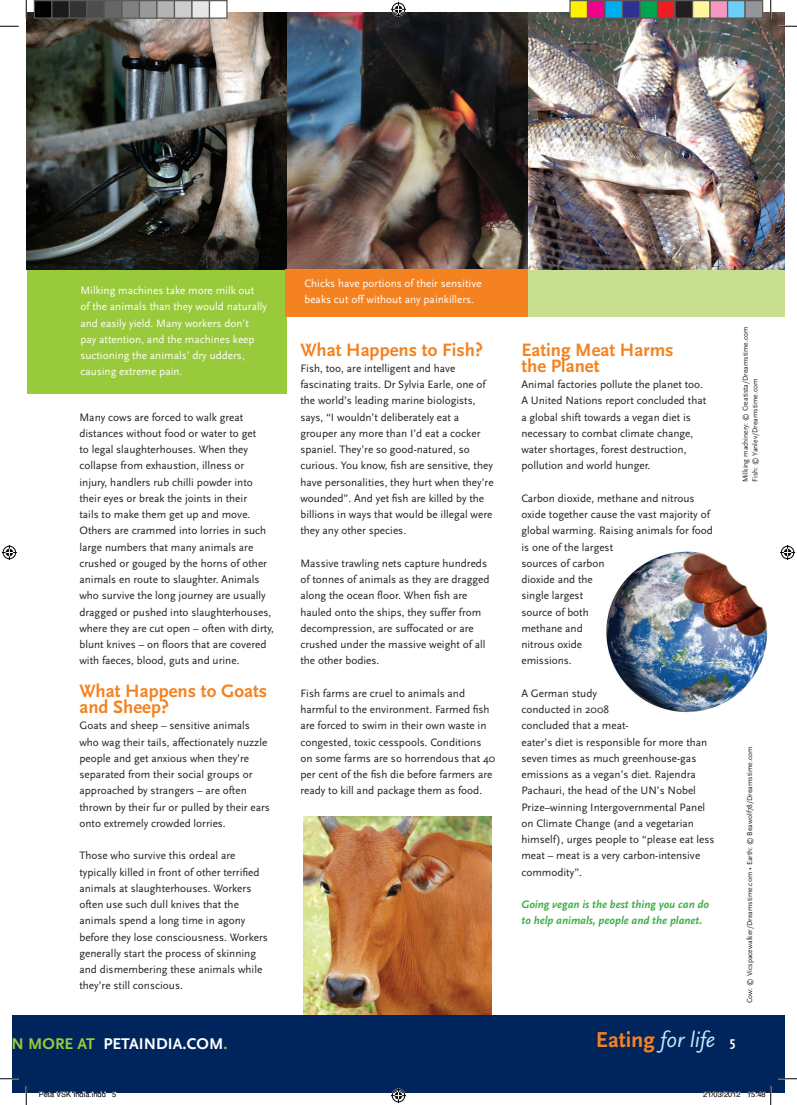
<style>
.page{position:relative;width:797px;height:1105px;background:#fff}
.page>*{position:absolute;margin:0;border:0;box-sizing:border-box;transform-origin:0 0}
.t1{font:italic 22.5px "Scala Sans";color:#c0e7fa}
.t2{font:700 18.75px/16.2px "Scala Sans";color:#f58220}
.t3{font:700 16.25px "Scala Sans";letter-spacing:.005em;color:#fff}
.t4{font:11.25px/16.2px "Scala Sans";color:#231f20}
.t5{font:11.25px/16.2px "Scala Sans";color:#fff}
.t6{font:italic 700 11.25px/16.2px "Scala Sans";color:#40ae49}
.t7{font:7.5px/9.4px "Scala Sans";color:#231f20}
.t8{font:7.5px "Helvetica";color:#000}
.s1{color:#99ca3b}
.s2{font-weight:700;font-style:normal;color:#f58220}
.s3{font-weight:700;font-style:normal;font-size:13.75px;color:#fff}
</style>
<div class="page">
<div style="left:527px;top:270px;width:258px;height:47px;background:#c7df8f"></div>
<img style="left:286px;top:12px;width:242px;height:258px">
<img style="left:528px;top:12px;width:257px;height:258px">
<img style="left:26px;top:12px;width:260px;height:258px">
<div style="left:27px;top:270px;width:259px;height:124px;background:#99ca3b"></div>
<img style="left:304px;top:816px;width:187px;height:199px">
<div style="left:285px;top:270px;width:242px;height:47px;background:#f58220"></div>
<img style="left:606px;top:551px;width:162px;height:162px">
<div style="left:12px;top:1015px;width:14px;height:78px;background:#00255d"></div>
<div style="left:26px;top:1015px;width:759px;height:78px;background:#00255d"></div>
<svg style="left:0;top:25px;width:19px;height:2px"></svg>
<svg style="left:778px;top:25px;width:19px;height:2px"></svg>
<svg style="left:0;top:1078px;width:19px;height:1px"></svg>
<svg style="left:778px;top:1078px;width:19px;height:1px"></svg>
<svg style="left:25px;top:0;width:2px;height:19px"></svg>
<svg style="left:25px;top:1086px;width:2px;height:19px"></svg>
<svg style="left:770px;top:0;width:1px;height:19px"></svg>
<svg style="left:391px;top:2px;width:15px;height:15px"></svg>
<svg style="left:391px;top:1088px;width:15px;height:15px"></svg>
<svg style="left:2px;top:545px;width:15px;height:15px"></svg>
<svg style="left:780px;top:545px;width:15px;height:15px"></svg>
<div style="left:34px;top:1px;width:18px;height:17px;background:#000"></div>
<div style="left:34px;top:0;width:18px;height:19px;border:1px solid #595959"></div>
<div style="left:52px;top:1px;width:17px;height:17px;background:#1a1a1a"></div>
<div style="left:51px;top:0;width:19px;height:19px;border:1px solid #595959"></div>
<div style="left:69px;top:1px;width:18px;height:17px;background:#333"></div>
<div style="left:69px;top:0;width:19px;height:19px;border:1px solid #595959"></div>
<div style="left:87px;top:1px;width:17px;height:17px;background:#4d4d4d"></div>
<div style="left:86px;top:0;width:19px;height:19px;border:1px solid #595959"></div>
<div style="left:104px;top:1px;width:18px;height:17px;background:#666"></div>
<div style="left:104px;top:0;width:18px;height:19px;border:1px solid #595959"></div>
<div style="left:122px;top:1px;width:17px;height:17px;background:#808080"></div>
<div style="left:121px;top:0;width:19px;height:19px;border:1px solid #595959"></div>
<div style="left:139px;top:1px;width:18px;height:17px;background:#999"></div>
<div style="left:139px;top:0;width:19px;height:19px;border:1px solid #595959"></div>
<div style="left:157px;top:1px;width:17px;height:17px;background:#b3b3b3"></div>
<div style="left:156px;top:0;width:19px;height:19px;border:1px solid #595959"></div>
<div style="left:174px;top:1px;width:18px;height:17px;background:#ccc"></div>
<div style="left:174px;top:0;width:18px;height:19px;border:1px solid #595959"></div>
<div style="left:192px;top:1px;width:17px;height:17px;background:#e6e6e6"></div>
<div style="left:191px;top:0;width:19px;height:19px;border:1px solid #595959"></div>
<div style="left:209px;top:1px;width:18px;height:17px;background:#fff"></div>
<div style="left:209px;top:0;width:19px;height:19px;border:1px solid #595959"></div>
<div style="left:570px;top:1px;width:17px;height:17px;background:#fff101"></div>
<div style="left:569px;top:0;width:19px;height:19px;border:1px solid #595959"></div>
<div style="left:587px;top:1px;width:18px;height:17px;background:#ed028c"></div>
<div style="left:587px;top:0;width:18px;height:19px;border:1px solid #595959"></div>
<div style="left:605px;top:1px;width:17px;height:17px;background:#00aeef"></div>
<div style="left:604px;top:0;width:19px;height:19px;border:1px solid #595959"></div>
<div style="left:622px;top:1px;width:18px;height:17px;background:#2e3092"></div>
<div style="left:622px;top:0;width:18px;height:19px;border:1px solid #595959"></div>
<div style="left:640px;top:1px;width:17px;height:17px;background:#00a54f"></div>
<div style="left:639px;top:0;width:19px;height:19px;border:1px solid #595959"></div>
<div style="left:657px;top:1px;width:18px;height:17px;background:#ee1d23"></div>
<div style="left:657px;top:0;width:18px;height:19px;border:1px solid #595959"></div>
<div style="left:675px;top:1px;width:17px;height:17px;background:#231f20"></div>
<div style="left:674px;top:0;width:19px;height:19px;border:1px solid #595959"></div>
<div style="left:692px;top:1px;width:18px;height:17px;background:#fff79a"></div>
<div style="left:692px;top:0;width:18px;height:19px;border:1px solid #595959"></div>
<div style="left:710px;top:1px;width:17px;height:17px;background:#f499c2"></div>
<div style="left:709px;top:0;width:19px;height:19px;border:1px solid #595959"></div>
<div style="left:727px;top:1px;width:18px;height:17px;background:#6bcff6"></div>
<div style="left:727px;top:0;width:18px;height:19px;border:1px solid #595959"></div>
<div style="left:745px;top:1px;width:17px;height:17px;background:#939598"></div>
<div style="left:744px;top:0;width:19px;height:19px;border:1px solid #595959"></div>
<svg style="left:39px;top:1091px;width:67px;height:2px"></svg>
<svg style="left:703px;top:1091px;width:38px;height:2px"></svg>
<svg style="left:747px;top:1086px;width:24px;height:19px"></svg>
<p class="t5" style="left:80px;top:283px;width:188px">Milking machines take more milk out<br>of the animals than they would naturally and easily yield. Many workers don’t pay attention, and the machines keep suctioning the animals’ dry udders, causing extreme pain.</p>
<p class="t4" style="left:79px;top:409px;width:196px">Many cows are forced to walk great distances without food or water to get<br>to legal slaughterhouses. When they collapse from exhaustion, illness or injury, handlers rub chilli powder into their eyes or break the joints in their<br>tails to make them get up and move.<br>Others are crammed into lorries in such large numbers that many animals are crushed or gouged by the horns of other animals en route to slaughter. Animals who survive the long journey are usually dragged or pushed into slaughterhouses, where they are cut open – often with dirty, blunt knives – on floors that are covered with faeces, blood, guts and urine.</p>
<h2 class="t2" style="left:79px;top:683px;width:189px">What Happens to Goats and Sheep?</h2>
<p class="t4" style="left:79px;top:718px;width:192px">Goats and sheep – sensitive animals who wag their tails, affectionately nuzzle people and get anxious when they’re separated from their social groups or approached by strangers – are often thrown by their fur or pulled by their ears onto extremely crowded lorries.</p>
<p class="t4" style="left:79px;top:848px;width:190px">Those who survive this ordeal are typically killed in front of other terrified animals at slaughterhouses. Workers often use such dull knives that the animals spend a long time in agony before they lose consciousness. Workers generally start the process of skinning and dismembering these animals while they’re still conscious.</p>
<p class="t5" style="left:304px;top:275px;width:179px">Chicks have portions of their sensitive beaks cut off without any painkillers.</p>
<h2 class="t2" style="left:300px;top:342px;width:184px">What Happens to Fish?</h2>
<p class="t4" style="left:300px;top:360px;width:195px">Fish, too, are intelligent and have fascinating traits. Dr Sylvia Earle, one of the world’s leading marine biologists, says, “I wouldn’t deliberately eat a grouper any more than I’d eat a cocker spaniel. They’re so good-natured, so curious. You know, fish are sensitive, they have personalities, they hurt when they’re wounded”. And yet fish are killed by the billions in ways that would be illegal were they any other species.</p>
<p class="t4" style="left:300px;top:555px;width:191px">Massive trawling nets capture hundreds of tonnes of animals as they are dragged along the ocean floor. When fish are hauled onto the ships, they suffer from decompression, are suffocated or are crushed under the massive weight of all the other bodies.</p>
<p class="t4" style="left:300px;top:685px;width:196px">Fish farms are cruel to animals and harmful to the environment. Farmed fish are forced to swim in their own waste in congested, toxic cesspools. Conditions on some farms are so horrendous that 40 per cent of the fish die before farmers are ready to kill and package them as food.</p>
<h2 class="t2" style="left:521px;top:342px;width:154px">Eating Meat Harms the Planet</h2>
<p class="t4" style="left:521px;top:377px;width:186px">Animal factories pollute the planet too.<br>A United Nations report concluded that a global shift towards a vegan diet is necessary to combat climate change, water shortages, forest destruction, pollution and world hunger.</p>
<p class="t4" style="left:521px;top:490px;width:193px">Carbon dioxide, methane and nitrous oxide together cause the vast majority of global warming. Raising animals for food is one of the largest<br>sources of carbon<br>dioxide and the<br>single largest<br>source of both<br>methane and<br>nitrous oxide<br>emissions.</p>
<p class="t4" style="left:521px;top:685px;width:194px">A German study<br>conducted in 2008<br>concluded that a meat-<br>eater’s diet is responsible for more than seven times as much greenhouse-gas emissions as a vegan’s diet. Rajendra<br>Pachauri, the head of the UN’s Nobel<br>Prize–winning Intergovernmental Panel on Climate Change (and a vegetarian himself), urges people to “please eat less meat – meat is a very carbon-intensive commodity”.</p>
<p class="t6" style="left:521px;top:897px;width:189px">Going vegan is the best thing you can do to help animals, people and the planet.</p>
<p class="t7" style="left:741px;top:482px;width:157px;rotate:-90deg">Milking machinery: © Creatista/Dreamstime.com<br>Fish: © Yanlev/Dreamstime.com</p>
<p class="t7" style="left:745px;top:1003px;width:258px;rotate:-90deg">Cow: © Vicspacewalker/Dreamstime.com • Earth: © Beawolf78/Dreamstime.com</p>
<h3 class="t3" style="left:2px;top:1035px;width:227px"><span class="s1">RN MORE AT</span> PETAINDIA.COM<span class="s1">.</span></h3>
<h1 class="t1" style="left:596px;top:1028px;width:141px"><span class="s2">Eating</span> for life <span class="s3">5</span></h1>
<p class="t8" style="left:39px;top:1089px;width:79px">Peta VSK India.indd 5</p>
<p class="t8" style="left:703px;top:1089px;width:64px">21/03/2012 15:48</p>
</div>
